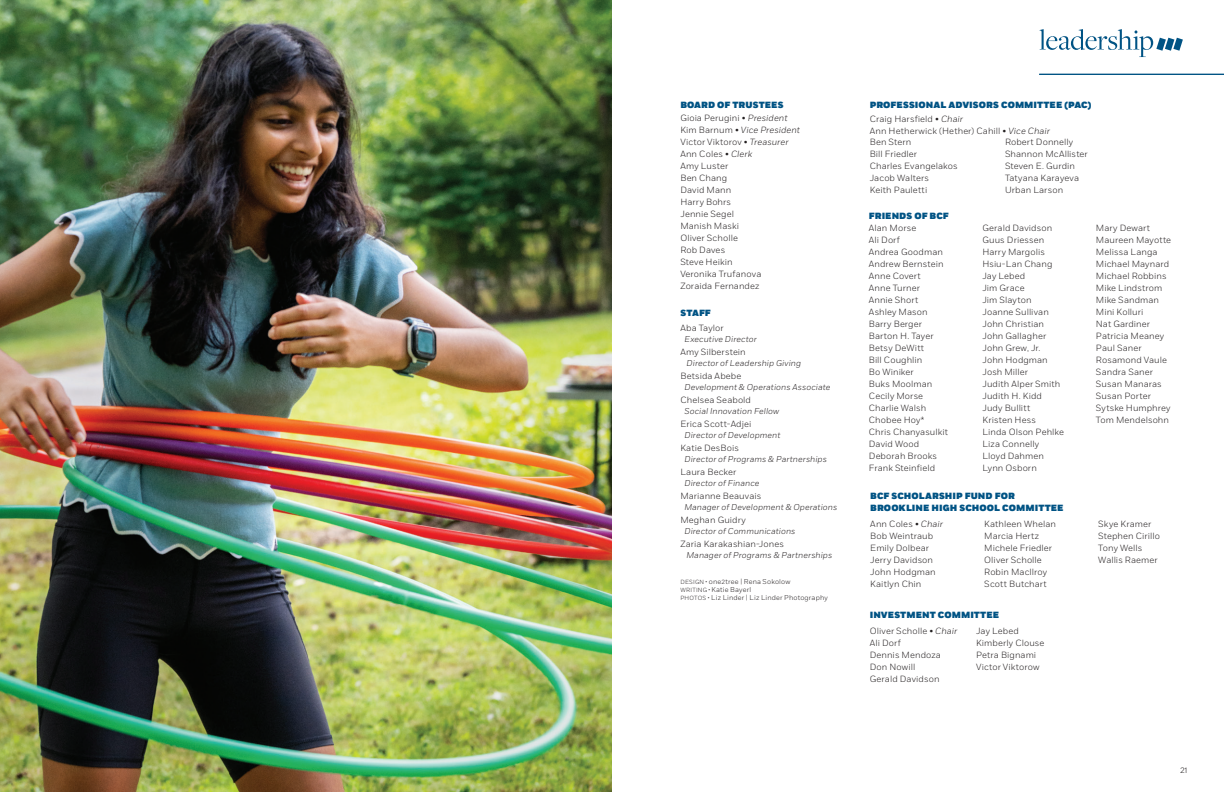
<style>
.page{position:relative;width:1224px;height:792px;background:#fff}
.page>*{position:absolute;margin:0;border:0;box-sizing:border-box;transform-origin:0 0}
.t1{font:300 9px/12px "Fort";letter-spacing:.01em;color:#231f20}
.t2{font:900 9px/13.4px "Fort";letter-spacing:.01em;color:#005384}
.t3{font:italic 300 8.5px "Fort";letter-spacing:.01em;color:#231f20}
.t4{font:300 7px/8.4px "Fort";letter-spacing:.02em;color:#231f20}
.s1{font-weight:300;color:#231f20}
.s2{font-weight:300;font-style:italic;color:#231f20}
.s3{font-style:italic}
.s4{font-size:6px}
.s5{font-size:4px}
</style>
<div class="page">
<hr style="left:1039px;top:74px;width:185px;height:1px;background:#005384">
<svg style="left:1039px;top:29px;width:144px;height:28px"></svg>
<img style="left:0;top:0;width:612px;height:792px">
<p class="t2" style="left:680px;top:99px;width:109px">BOARD OF TRUSTEES<br><span class="s1">Gioia Perugini •</span> <span class="s2">President</span></p>
<p class="t1" style="left:680px;top:124px;width:121px">Kim Barnum • <span class="s3">Vice President<br></span>Victor Viktorov • <span class="s3">Treasurer<br></span>Ann Coles • <span class="s3">Clerk<br></span>Amy Luster<br>Ben Chang<br>David Mann<br>Harry Bohrs<br>Jennie Segel<br>Manish Maski<br>Oliver Scholle<br>Rob Daves<br>Steve Heikin<br>Veronika Trufanova<br>Zoraida Fernandez</p>
<p class="t2" style="left:680px;top:307px;width:32px">STAFF</p>
<p class="t1" style="left:680px;top:322px;width:45px">Aba Taylor</p>
<p class="t3" style="left:685px;top:334px;width:74px">Executive Director</p>
<p class="t1" style="left:680px;top:346px;width:67px">Amy Silberstein</p>
<p class="t3" style="left:687px;top:358px;width:116px">Director of Leadership Giving</p>
<p class="t1" style="left:680px;top:370px;width:62px">Betsida Abebe</p>
<p class="t3" style="left:685px;top:382px;width:147px">Development &amp; Operations Associate</p>
<p class="t1" style="left:680px;top:394px;width:72px">Chelsea Seabold</p>
<p class="t3" style="left:685px;top:406px;width:96px">Social Innovation Fellow</p>
<p class="t1" style="left:680px;top:418px;width:72px">Erica Scott-Adjei</p>
<p class="t3" style="left:685px;top:430px;width:97px">Director of Development</p>
<p class="t1" style="left:680px;top:442px;width:60px">Katie DesBois</p>
<p class="t3" style="left:685px;top:454px;width:144px">Director of Programs &amp; Partnerships</p>
<p class="t1" style="left:680px;top:466px;width:57px">Laura Becker</p>
<p class="t3" style="left:684px;top:478px;width:77px">Director of Finance</p>
<p class="t1" style="left:680px;top:490px;width:83px">Marianne Beauvais</p>
<p class="t3" style="left:684px;top:502px;width:154px">Manager of Development &amp; Operations</p>
<p class="t1" style="left:680px;top:514px;width:67px">Meghan Guidry</p>
<p class="t3" style="left:684px;top:526px;width:113px">Director of Communications</p>
<p class="t1" style="left:680px;top:538px;width:105px">Zaria Karakashian-Jones</p>
<p class="t3" style="left:686px;top:550px;width:147px">Manager of Programs &amp; Partnerships</p>
<p class="t4" style="left:680px;top:577px;width:149px"><span class="s4">DESIGN</span> <span class="s5">•</span> one2tree | Rena Sokolow<br><span class="s4">WRITING</span> <span class="s5">•</span> Katie Bayerl<br><span class="s4">PHOTOS</span> <span class="s5">•</span> Liz Linder | Liz Linder Photography</p>
<p class="t2" style="left:870px;top:98px;width:223px;line-height:14px">PROFESSIONAL ADVISORS COMMITTEE (PAC)<br><span class="s1">Craig Harsfield •</span> <span class="s2">Chair</span></p>
<p class="t1" style="left:870px;top:124px;width:182px">Ann Hetherwick (Hether) Cahill • <span class="s3">Vice Chair</span></p>
<p class="t1" style="left:870px;top:136px;width:89px">Ben Stern<br>Bill Friedler<br>Charles Evangelakos<br>Jacob Walters<br>Keith Pauletti</p>
<p class="t1" style="left:1005px;top:136px;width:84px">Robert Donnelly<br>Shannon McAllister<br>Steven E. Gurdin<br>Tatyana Karayeva<br>Urban Larson</p>
<p class="t2" style="left:869px;top:209px;width:81px">FRIENDS OF BCF</p>
<p class="t1" style="left:869px;top:222px;width:81px">Alan Morse<br>Ali Dorf<br>Andrea Goodman<br>Andrew Bernstein<br>Anne Covert<br>Anne Turner<br>Annie Short<br>Ashley Mason<br>Barry Berger<br>Barton H. Tayer<br>Betsy DeWitt<br>Bill Coughlin<br>Bo Winiker<br>Buks Moolman<br>Cecily Morse<br>Charlie Walsh<br>Chobee Hoy*<br>Chris Chanyasulkit<br>David Wood<br>Deborah Brooks<br>Frank Steinfield</p>
<p class="t1" style="left:982px;top:222px;width:83px">Gerald Davidson<br>Guus Driessen<br>Harry Margolis<br>Hsiu-Lan Chang<br>Jay Lebed<br>Jim Grace<br>Jim Slayton<br>Joanne Sullivan<br>John Christian<br>John Gallagher<br>John Grew, Jr.<br>John Hodgman<br>Josh Miller<br>Judith Alper Smith<br>Judith H. Kidd<br>Judy Bullitt<br>Kristen Hess<br>Linda Olson Pehlke<br>Liza Connelly<br>Lloyd Dahmen<br>Lynn Osborn</p>
<p class="t1" style="left:1096px;top:222px;width:77px">Mary Dewart<br>Maureen Mayotte<br>Melissa Langa<br>Michael Maynard<br>Michael Robbins<br>Mike Lindstrom<br>Mike Sandman<br>Mini Kolluri<br>Nat Gardiner<br>Patricia Meaney<br>Paul Saner<br>Rosamond Vaule<br>Sandra Saner<br>Susan Manaras<br>Susan Porter<br>Sytske Humphrey<br>Tom Mendelsohn</p>
<p class="t2" style="left:870px;top:491px;width:195px;line-height:12.1px">BCF SCHOLARSHIP FUND FOR<br>BROOKLINE HIGH SCHOOL COMMITTEE</p>
<p class="t1" style="left:870px;top:518px;width:74px">Ann Coles • <span class="s3">Chair<br></span>Bob Weintraub<br>Emily Dolbear<br>Jerry Davidson<br>John Hodgman<br>Kaitlyn Chin</p>
<p class="t1" style="left:984px;top:518px;width:73px">Kathleen Whelan<br>Marcia Hertz<br>Michele Friedler<br>Oliver Scholle<br>Robin Macllroy<br>Scott Butchart</p>
<p class="t1" style="left:1098px;top:518px;width:63px">Skye Kramer<br>Stephen Cirillo<br>Tony Wells<br>Wallis Raemer</p>
<p class="t2" style="left:870px;top:608px;width:131px">INVESTMENT COMMITTEE</p>
<p class="t1" style="left:870px;top:625px;width:89px">Oliver Scholle • <span class="s3">Chair<br></span>Ali Dorf<br>Dennis Mendoza<br>Don Nowill<br>Gerald Davidson</p>
<p class="t1" style="left:976px;top:625px;width:70px">Jay Lebed<br>Kimberly Clouse<br>Petra Bignami<br>Victor Viktorow</p>
<p class="t1" style="left:1180px;top:763px;width:9px">21</p>
</div>
